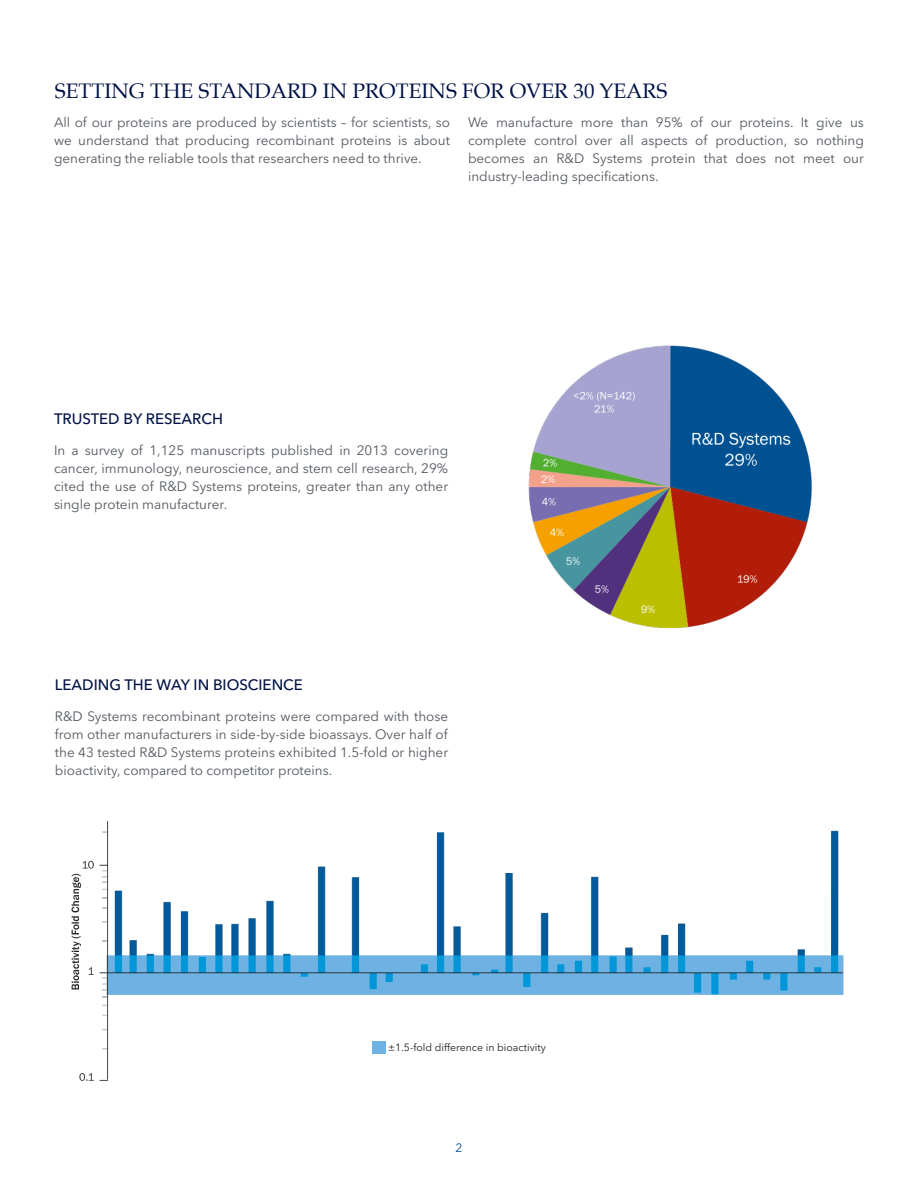
<style>
.page{position:relative;width:918px;height:1188px;background:#fff}
.page>*{position:absolute;margin:0;border:0;box-sizing:border-box;transform-origin:0 0}
.NL_Headline{font:21px "Palatino";color:#001145}
.NL_Subheading{font:500 15px "Avenir Next LT Pro";color:#001145}
.NL_Body_Copy{font:13.5px/18px "Avenir Next LT Pro";color:#52575f;text-align:justify}
.t1{font:12px "Avenir Next LT Pro";color:#004c97}
.NL_Legend{font:10.5px "Avenir Next LT Pro";color:#231f20}
</style>
<div class="page">
<img style="left:528px;top:345px;width:284px;height:284px">
<img style="left:71px;top:821px;width:773px;height:260px">
<img style="left:372px;top:1041px;width:14px;height:13px">
<p class="NL_Headline" style="left:55px;top:74px;width:614px">SETTING THE STANDARD IN PROTEINS FOR OVER 30 YEARS</p>
<p class="NL_Body_Copy" style="left:54px;top:113px;width:398px">All of our proteins are produced by scientists – for scientists, so we understand that producing recombinant proteins is about generating the reliable tools that researchers need to thrive.</p>
<p class="NL_Body_Copy" style="left:468px;top:113px;width:398px">We manufacture more than 95% of our proteins. It give us complete control over all aspects of production, so nothing becomes an R&amp;D Systems protein that does not meet our industry-leading specifications.</p>
<p class="NL_Subheading" style="left:54px;top:410px;width:171px">TRUSTED BY RESEARCH</p>
<p class="NL_Body_Copy" style="left:54px;top:442px;width:396px">In a survey of 1,125 manuscripts published in 2013 covering cancer, immunology, neuroscience, and stem cell research, 29% cited the use of R&amp;D Systems proteins, greater than any other single protein manufacturer.</p>
<p class="NL_Subheading" style="left:55px;top:675px;width:249px">LEADING THE WAY IN BIOSCIENCE</p>
<p class="NL_Body_Copy" style="left:55px;top:707px;width:395px">R&amp;D Systems recombinant proteins were compared with those from other manufacturers in side-by-side bioassays. Over half of the 43 tested R&amp;D Systems proteins exhibited 1.5-fold or higher bioactivity, compared to competitor proteins.</p>
<p class="NL_Legend" style="left:388px;top:1041px;width:159px">±1.5-fold difference in bioactivity</p>
<p class="t1" style="left:456px;top:1140px;width:8px">2</p>
</div>
